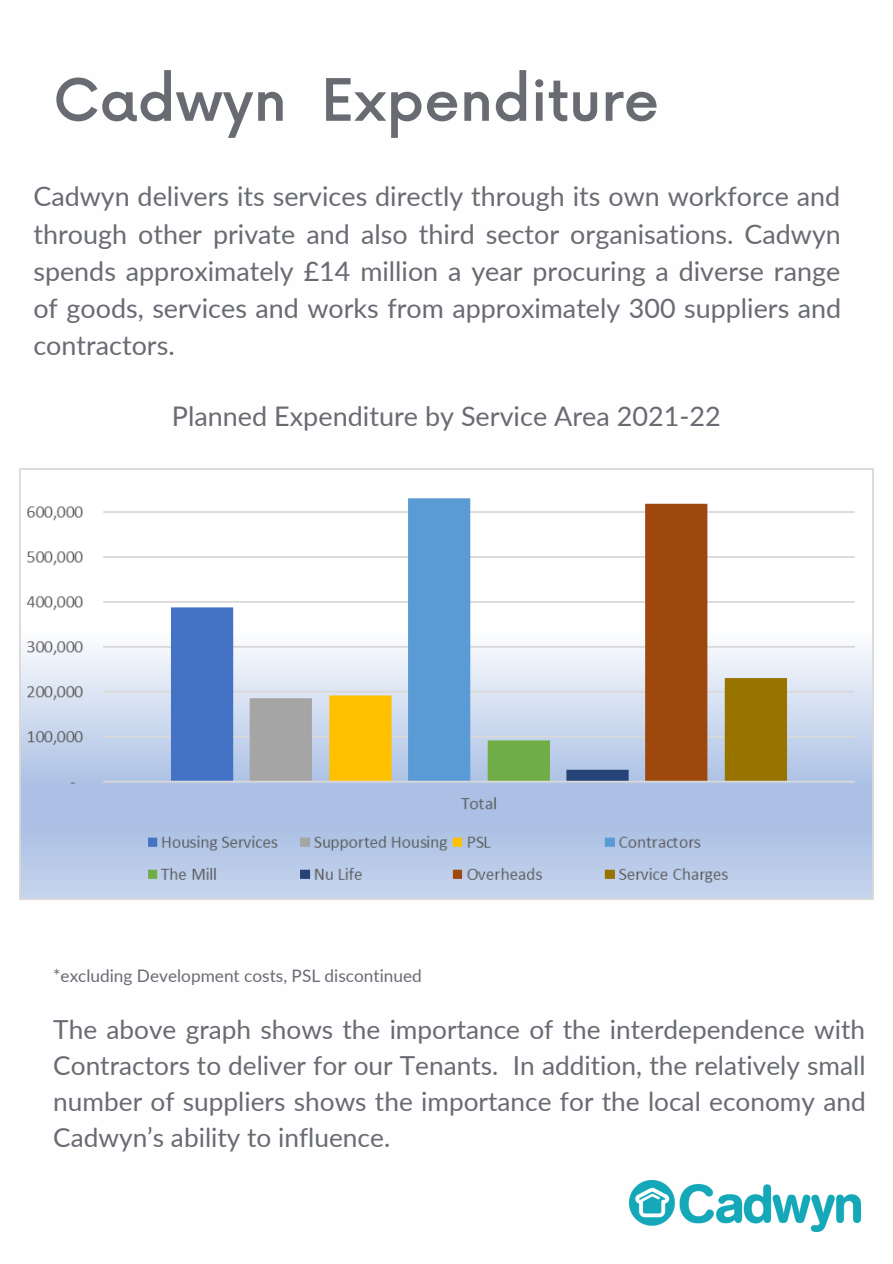
<style>
.page{position:relative;width:893px;height:1264px;background:#fff}
.page>*{position:absolute;margin:0;border:0;box-sizing:border-box;transform-origin:0 0}
.t1{font:500 56.85px "Now";color:#696b73}
.t2{font:27px "Lato";color:#696b73}
.t3{font:26.85px/37px "Lato";color:#696b73;text-align:justify}
.t4{font:26.25px/36px "Lato";color:#696b73;text-align:justify}
.t5{font:17.25px "Lato";color:#696b73}
</style>
<div class="page">
<img style="left:19px;top:468px;width:854px;height:431px">
<img style="left:629px;top:1180px;width:231px;height:51px">
<h1 class="t1" style="left:53px;top:70px;width:607px">Cadwyn Expenditure</h1>
<p class="t3" style="left:33px;top:177px;width:809px">Cadwyn delivers its services directly through its own workforce and through other private and also third sector organisations. Cadwyn spends approximately £14 million a year procuring a diverse range of goods, services and works from approximately 300 suppliers and contractors.</p>
<p class="t2" style="left:172px;top:400px;width:550px">Planned Expenditure by Service Area 2021-22</p>
<p class="t5" style="left:53px;top:964px;width:370px">*excluding Development costs, PSL discontinued</p>
<p class="t4" style="left:53px;top:1010px;width:813px">The above graph shows the importance of the interdependence with Contractors to deliver for our Tenants. In addition, the relatively small number of suppliers shows the importance for the local economy and Cadwyn’s ability to influence.</p>
</div>
